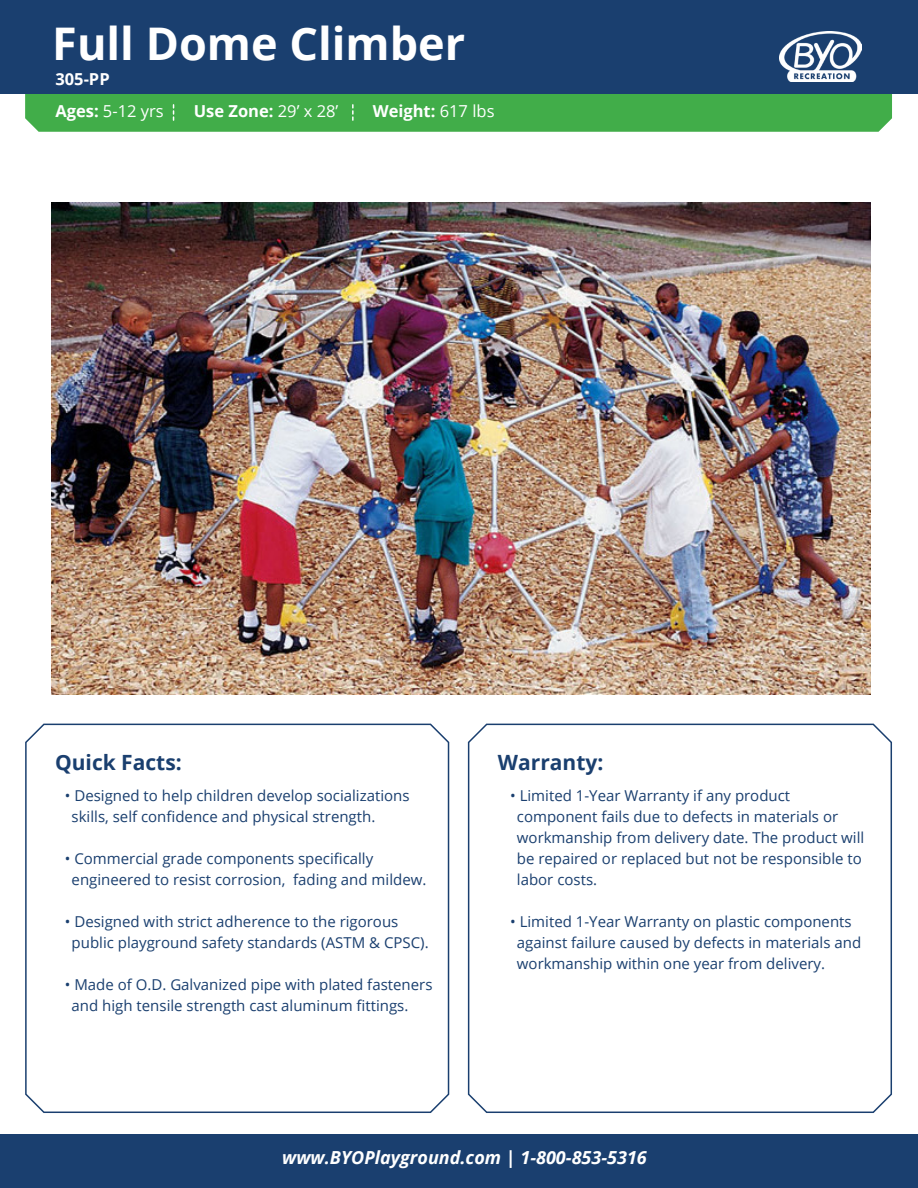
<style>
.page{position:relative;width:918px;height:1188px;background:#fff}
.page>*{position:absolute;margin:0;border:0;box-sizing:border-box;transform-origin:0 0}
.t1{font:700 45px "Open Sans";color:#fff}
.t2{font:700 21px "Open Sans";color:#1a3f6f}
.t3{font:italic 700 18px "Open Sans";color:#fff}
.t4{font:700 16.5px "Open Sans";color:#fff}
.t5{font:16.5px "Open Sans";color:#fff}
.t6{font:15px/21px "Open Sans";color:#1a3f6f}
.s1{font-weight:700}
.s2{font-weight:400}
</style>
<div class="page">
<div style="left:25px;top:94px;width:867px;height:38px;background:#41ad49"></div>
<svg style="left:352px;top:105px;width:2px;height:15px"></svg>
<svg style="left:173px;top:105px;width:1px;height:15px"></svg>
<div style="left:0;top:1134px;width:918px;height:54px;background:#1a3f6f"></div>
<div style="left:0;top:0;width:918px;height:94px;background:#1a3f6f"></div>
<svg style="left:25px;top:723px;width:425px;height:390px"></svg>
<img style="left:780px;top:31px;width:82px;height:51px">
<img style="left:52px;top:202px;width:818px;height:493px">
<svg style="left:467px;top:723px;width:425px;height:390px"></svg>
<h1 class="t1" style="left:52px;top:11px;width:414px">Full Dome Climber</h1>
<p class="t4" style="left:55px;top:68px;width:56px">305-PP</p>
<p class="t5" style="left:55px;top:100px;width:110px"><span class="s1">Ages:</span> 5-12 yrs</p>
<p class="t4" style="left:194px;top:100px;width:146px">Use Zone: <span class="s2">29’ x 28’</span></p>
<p class="t4" style="left:373px;top:100px;width:123px">Weight: <span class="s2">617 lbs</span></p>
<h2 class="t2" style="left:55px;top:747px;width:128px">Quick Facts:</h2>
<h2 class="t2" style="left:498px;top:747px;width:107px">Warranty:</h2>
<p class="t6" style="left:72px;top:785px;width:340px;text-indent:-7px">• Designed to help children develop socializations skills, self confidence and physical strength.</p>
<p class="t6" style="left:72px;top:848px;width:356px;text-indent:-7px">• Commercial grade components specifically engineered to resist corrosion, fading and mildew.</p>
<p class="t6" style="left:72px;top:911px;width:359px;text-indent:-7px">• Designed with strict adherence to the rigorous public playground safety standards (ASTM &amp; CPSC).</p>
<p class="t6" style="left:72px;top:974px;width:362px;text-indent:-7px">• Made of O.D. Galvanized pipe with plated fasteners and high tensile strength cast aluminum fittings.</p>
<p class="t6" style="left:517px;top:785px;width:349px;text-indent:-7px">• Limited 1-Year Warranty if any product component fails due to defects in materials or workmanship from delivery date. The product will be repaired or replaced but not be responsible to labor costs.</p>
<p class="t6" style="left:517px;top:911px;width:346px;text-indent:-7px">• Limited 1-Year Warranty on plastic components against failure caused by defects in materials and workmanship within one year from delivery.</p>
<p class="t3" style="left:282px;top:1145px;width:366px">www.BYOPlayground.com | 1-800-853-5316</p>
</div>
